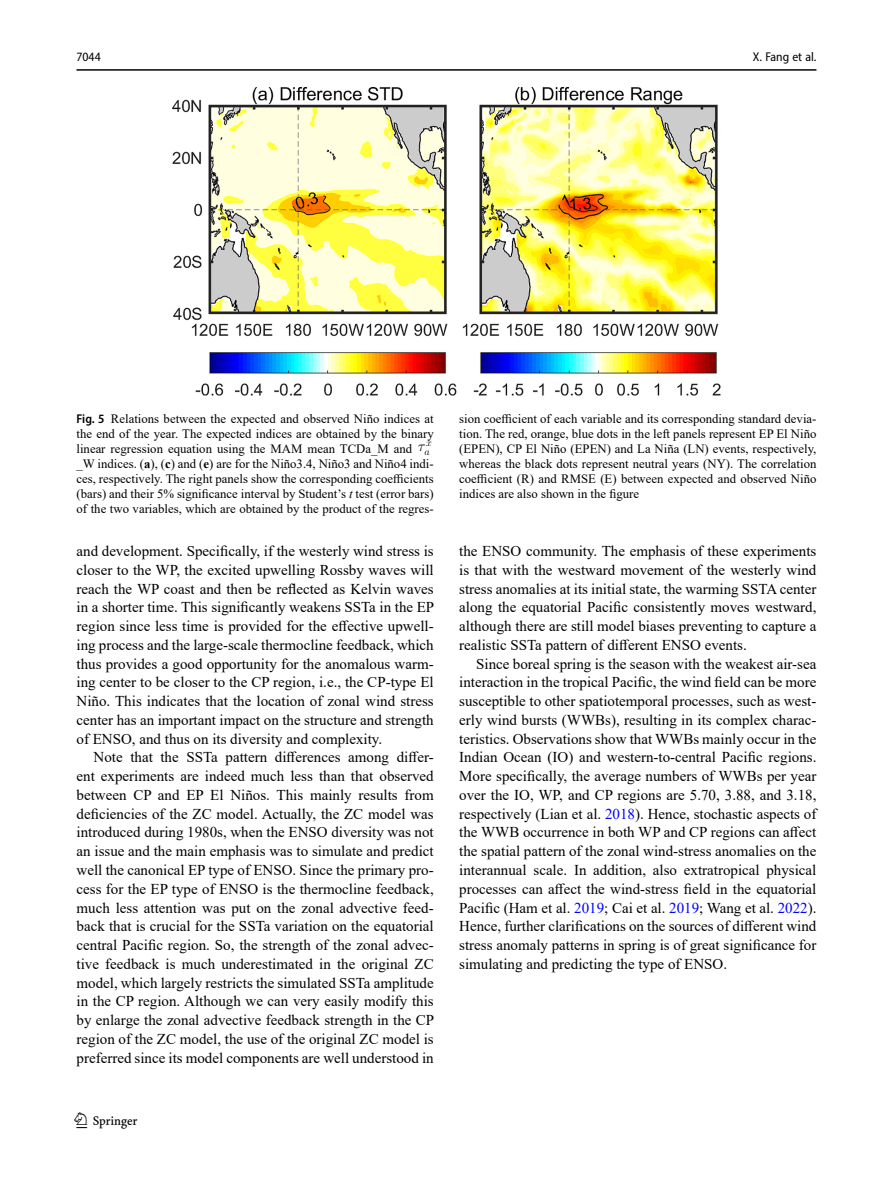
<style>
.page{position:relative;width:893px;height:1187px;background:#fff}
.page>*{position:absolute;margin:0;border:0;box-sizing:border-box;transform-origin:0 0}
.t1{font:22.5px "Springnew";color:#000}
.Body_Text_Indent{font:15px/18.8px "Times New Roman";color:#000;text-align:justify}
.t2{font:14.85px "CMMI12";color:#000}
.Figure_Caption{font:12.75px/15px "Times New Roman";color:#000;text-align:justify}
.t3{font:semi-condensed 12.75px "Myriad Pro";color:#000}
.t4{font:10.35px "CMMI12";color:#000}
.s1{font-family:"Myriad Pro";font-weight:600;font-stretch:semi-condensed}
.s2{font-weight:700}
.s3{font-style:italic}
.s4{color:#00f}
</style>
<div class="page">
<hr style="left:77px;top:69px;width:739px;height:2px;background:#000">
<img style="left:172px;top:87px;width:549px;height:309px">
<p class="t3" style="left:77px;top:49px;width:26px">7044</p>
<p class="t3" style="left:753px;top:49px;width:65px">X. Fang et al.</p>
<p class="Figure_Caption" style="left:77px;top:410px;width:359px"><span class="s1">Fig. 5</span> Relations between the expected and observed Niño indices at the end of the year. The expected indices are obtained by the binary linear regression equation using the MAM mean TCDa_M and</p>
<p class="t2" style="left:418px;top:440px;width:15px">τ <sup>x</sup></p>
<p class="t4" style="left:424px;top:447px;width:7px">a</p>
<p class="Figure_Caption" style="left:77px;top:455px;width:359px">_W indices. (<span class="s2">a</span>), (<span class="s2">c</span>) and (<span class="s2">e</span>) are for the Niño3.4, Niño3 and Niño4 indi&shy;ces, respectively. The right panels show the corresponding coefficients (bars) and their 5% significance interval by Student’s <span class="s3">t</span> test (error bars) of the two variables, which are obtained by the product of the regres-</p>
<p class="Body_Text_Indent" style="left:77px;top:541px;width:359px">and development. Specifically, if the westerly wind stress is closer to the WP, the excited upwelling Rossby waves will reach the WP coast and then be reflected as Kelvin waves in a shorter time. This significantly weakens SSTa in the EP region since less time is provided for the effective upwell&shy;ing process and the large-scale thermocline feedback, which thus provides a good opportunity for the anomalous warm&shy;ing center to be closer to the CP region, i.e., the CP-type El Niño. This indicates that the location of zonal wind stress center has an important impact on the structure and strength of ENSO, and thus on its diversity and complexity.</p>
<p class="Body_Text_Indent" style="left:77px;top:747px;width:359px;text-indent:17px">Note that the SSTa pattern differences among differ&shy;ent experiments are indeed much less than that observed between CP and EP El Niños. This mainly results from deficiencies of the ZC model. Actually, the ZC model was introduced during 1980s, when the ENSO diversity was not an issue and the main emphasis was to simulate and predict well the canonical EP type of ENSO. Since the primary pro&shy;cess for the EP type of ENSO is the thermocline feedback, much less attention was put on the zonal advective feed&shy;back that is crucial for the SSTa variation on the equatorial central Pacific region. So, the strength of the zonal advec&shy;tive feedback is much underestimated in the original ZC model, which largely restricts the simulated SSTa amplitude in the CP region. Although we can very easily modify this by enlarge the zonal advective feedback strength in the CP region of the ZC model, the use of the original ZC model is preferred since its model components are well understood in</p>
<h1 class="t1" style="left:77px;top:1107px;width:63px">1 3</h1>
<p class="Figure_Caption" style="left:459px;top:410px;width:359px">sion coefficient of each variable and its corresponding standard devia&shy;tion. The red, orange, blue dots in the left panels represent EP El Niño (EPEN), CP El Niño (EPEN) and La Niña (LN) events, respectively, whereas the black dots represent neutral years (NY). The correlation coefficient (R) and RMSE (E) between expected and observed Niño indices are also shown in the figure</p>
<p class="Body_Text_Indent" style="left:459px;top:541px;width:359px">the ENSO community. The emphasis of these experiments is that with the westward movement of the westerly wind stress anomalies at its initial state, the warming SSTA center along the equatorial Pacific consistently moves westward, although there are still model biases preventing to capture a realistic SSTa pattern of different ENSO events.</p>
<p class="Body_Text_Indent" style="left:459px;top:653px;width:359px;text-indent:17px">Since boreal spring is the season with the weakest air-sea interaction in the tropical Pacific, the wind field can be more susceptible to other spatiotemporal processes, such as west&shy;erly wind bursts (WWBs), resulting in its complex charac&shy;teristics. Observations show that WWBs mainly occur in the Indian Ocean (IO) and western-to-central Pacific regions.<br>More specifically, the average numbers of WWBs per year over the IO, WP, and CP regions are 5.70, 3.88, and 3.18, respectively (Lian et al. <span class="s4">2018</span>). Hence, stochastic aspects of the WWB occurrence in both WP and CP regions can affect the spatial pattern of the zonal wind-stress anomalies on the interannual scale. In addition, also extratropical physical processes can affect the wind-stress field in the equatorial Pacific (Ham et al. <span class="s4">2019</span>; Cai et al. <span class="s4">2019</span>; Wang et al. <span class="s4">2022</span>).<br>Hence, further clarifications on the sources of different wind stress anomaly patterns in spring is of great significance for simulating and predicting the type of ENSO.</p>
</div>
